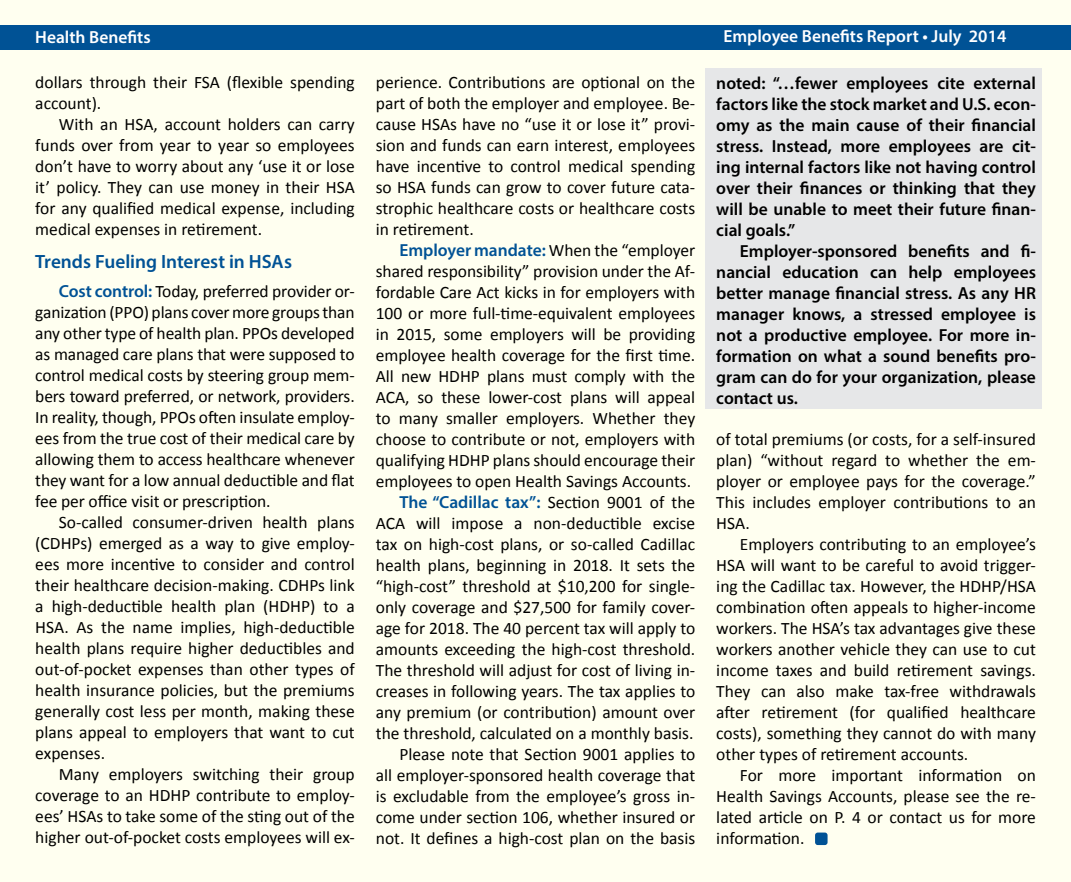
<style>
.page{position:relative;width:1071px;height:882px;background:#fff}
.page>*{position:absolute;margin:0;border:0;box-sizing:border-box;transform-origin:0 0}
.t1{font:600 19.25px "Myriad Pro";color:#005295}
.t2{font:17.5px/21px "Calibri";color:#000;text-align:justify}
.t3{font:600 17.5px/21px "Myriad Pro";color:#000;text-align:justify}
.t4{font:600 17.5px "Myriad Pro";color:#005295}
.t5{font:600 17.5px "Myriad Pro";color:#fff}
.s1{font-family:"Myriad Pro";font-weight:600;color:#005295}
.s2{font-family:"Calibri";font-weight:400;color:#000}
</style>
<div class="page">
<div style="left:1px;top:1px;width:1070px;height:881px;background:#fffff0"></div>
<div style="left:0;top:25px;width:1071px;height:24px;background:#005295"></div>
<div style="left:706px;top:68px;width:336px;height:341px;background:#e6e7e8"></div>
<div style="left:815px;top:833px;width:13px;height:12px;background:#005295;border-radius:3px"></div>
<p class="t5" style="left:35px;top:26px;width:117px">Health Benefits</p>
<p class="t5" style="left:723px;top:25px;width:285px">Employee Benefits Report • July 2014</p>
<p class="t2" style="left:35px;top:71px;width:321px">dollars through their FSA (flexible spending account).</p>
<p class="t2" style="left:35px;top:113px;width:321px;text-indent:24px">With an HSA, account holders can carry funds over from year to year so employees don’t have to worry about any ‘use it or lose it’ policy. They can use money in their HSA for any qualified medical expense, including medical expenses in retirement.</p>
<p class="t1" style="left:35px;top:249px;width:258px">Trends Fueling Interest in HSAs</p>
<p class="t2" style="left:35px;top:281px;width:321px;text-indent:24px"><span class="s1">Cost control:</span> Today, preferred provider or&shy;ganization (PPO) plans cover more groups than any other type of health plan. PPOs developed as managed care plans that were supposed to control medical costs by steering group mem&shy;bers toward preferred, or network, providers.<br>In reality, though, PPOs often insulate employ&shy;ees from the true cost of their medical care by allowing them to access healthcare whenever they want for a low annual deductible and flat fee per office visit or prescription.</p>
<p class="t2" style="left:35px;top:512px;width:321px;text-indent:24px">So-called consumer-driven health plans (CDHPs) emerged as a way to give employ&shy;ees more incentive to consider and control their healthcare decision-making. CDHPs link a high-deductible health plan (HDHP) to a HSA. As the name implies, high-deductible health plans require higher deductibles and out-of-pocket expenses than other types of health insurance policies, but the premiums generally cost less per month, making these plans appeal to employers that want to cut expenses.</p>
<p class="t2" style="left:35px;top:764px;width:321px;text-indent:24px">Many employers switching their group coverage to an HDHP contribute to employ&shy;ees’ HSAs to take some of the sting out of the higher out-of-pocket costs employees will ex-</p>
<p class="t2" style="left:376px;top:71px;width:321px">perience. Contributions are optional on the part of both the employer and employee. Be&shy;cause HSAs have no “use it or lose it” provi&shy;sion and funds can earn interest, employees have incentive to control medical spending so HSA funds can grow to cover future cata&shy;strophic healthcare costs or healthcare costs in retirement.</p>
<p class="t4" style="left:399px;top:238px;width:297px">Employer mandate: <span class="s2">When the “employer</span></p>
<p class="t2" style="left:376px;top:260px;width:321px">shared responsibility” provision under the Af&shy;fordable Care Act kicks in for employers with 100 or more full-time-equivalent employees in 2015, some employers will be providing employee health coverage for the first time.<br>All new HDHP plans must comply with the ACA, so these lower-cost plans will appeal to many smaller employers. Whether they choose to contribute or not, employers with qualifying HDHP plans should encourage their employees to open Health Savings Accounts.</p>
<p class="t4" style="left:399px;top:490px;width:297px">The “Cadillac tax”: <span class="s2">Section 9001 of the</span></p>
<p class="t2" style="left:376px;top:512px;width:321px;text-align:right">ACA will impose a non-deductible excise tax on high-cost plans, or so-called Cadillac health plans, beginning in 2018. It sets the “high-cost” threshold at $10,200 for single&shy;only coverage and $27,500 for family cover&shy;age for 2018. The 40 percent tax will apply to amounts exceeding the high-cost threshold.<br>The threshold will adjust for cost of living in&shy;creases in following years. The tax applies to any premium (or contribution) amount over the threshold, calculated on a monthly basis.<br>Please note that Section 9001 applies to<br>all employer-sponsored health coverage that is excludable from the employee’s gross in&shy;come under section 106, whether insured or not. It defines a high-cost plan on the basis</p>
<p class="t3" style="left:716px;top:72px;width:321px">noted: “…fewer employees cite external factors like the stock market and U.S. econ&shy;omy as the main cause of their financial stress. Instead, more employees are cit&shy;ing internal factors like not having control over their finances or thinking that they will be unable to meet their future finan&shy;cial goals.”</p>
<p class="t3" style="left:716px;top:240px;width:321px;text-indent:24px">Employer-sponsored benefits and fi&shy;nancial education can help employees better manage financial stress. As any HR manager knows, a stressed employee is not a productive employee. For more in&shy;formation on what a sound benefits pro&shy;gram can do for your organization, please contact us.</p>
<p class="t2" style="left:716px;top:429px;width:321px">of total premiums (or costs, for a self-insured plan) “without regard to whether the em&shy;ployer or employee pays for the coverage.” This includes employer contributions to an HSA.</p>
<p class="t2" style="left:716px;top:534px;width:321px;text-indent:24px">Employers contributing to an employee’s HSA will want to be careful to avoid trigger&shy;ing the Cadillac tax. However, the HDHP/HSA combination often appeals to higher-income workers. The HSA’s tax advantages give these workers another vehicle they can use to cut income taxes and build retirement savings.<br>They can also make tax-free withdrawals after retirement (for qualified healthcare costs), something they cannot do with many other types of retirement accounts.</p>
<p class="t2" style="left:716px;top:765px;width:321px;text-indent:24px">For more important information on Health Savings Accounts, please see the re&shy;lated article on P. 4 or contact us for more information.</p>
</div>
